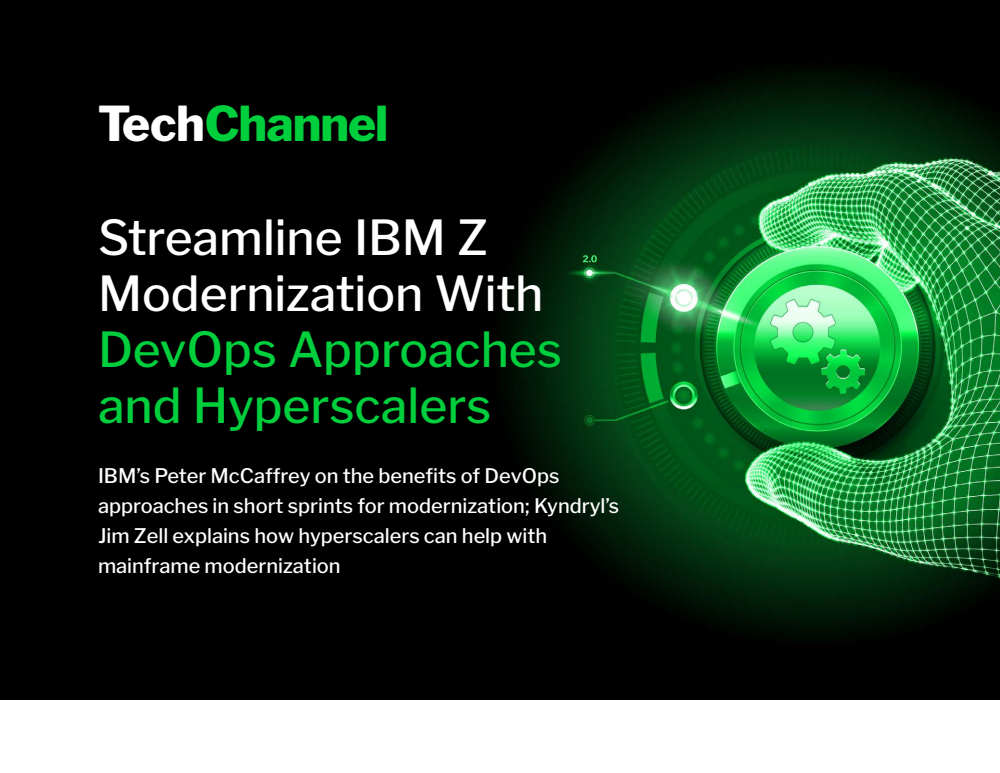
<style>
.page{position:relative;width:1000px;height:773px;background:#fff}
.page>*{position:absolute;margin:0;border:0;box-sizing:border-box;transform-origin:0 0}
.t1{font:500 48px/56px "Libre Franklin";color:#fff}
.t2{font:500 48px/56px "Libre Franklin";color:#00cf3d}
.t3{font:800 47.7px "Libre Franklin";letter-spacing:-.02em;color:#00cf3d}
.t4{font:500 20px/30px "Libre Franklin";color:#fff}
.s1{color:#fff}
</style>
<div class="page">
<div style="left:0;top:0;width:1000px;height:701px;background:#000"></div>
<img style="left:503px;top:72px;width:497px;height:562px">
<h2 class="t3" style="left:98px;top:95px;width:292px"><span class="s1">Tech</span>Channel</h2>
<h1 class="t1" style="left:98px;top:209px;width:447px">Streamline IBM Z<br>Modernization With</h1>
<h1 class="t2" style="left:98px;top:322px;width:465px">DevOps Approaches and Hyperscalers</h1>
<p class="t4" style="left:98px;top:461px;width:523px">IBM’s Peter McCaffrey on the benefits of DevOps approaches in short sprints for modernization; Kyndryl’s Jim Zell explains how hyperscalers can help with mainframe modernization</p>
</div>
